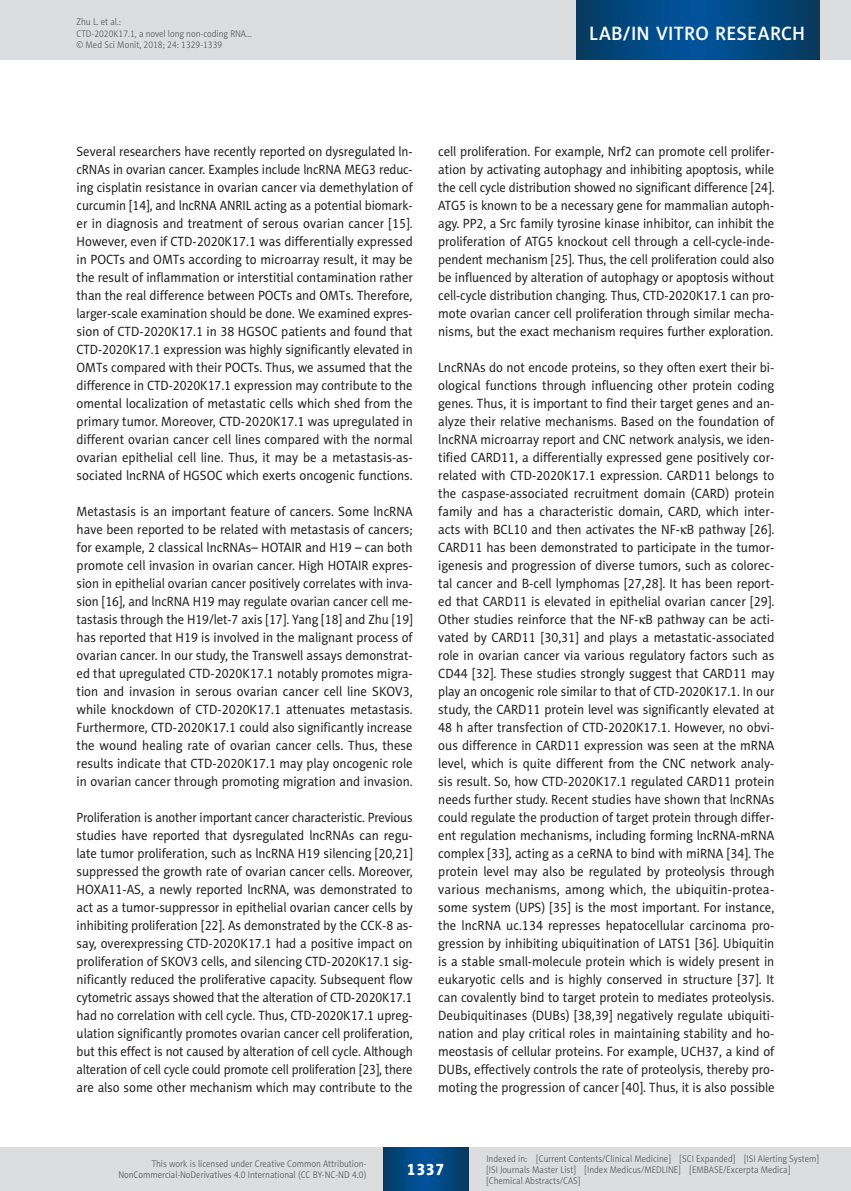
<style>
.page{position:relative;width:851px;height:1191px;background:#fff}
.page>*{position:absolute;margin:0;border:0;box-sizing:border-box;transform-origin:0 0}
.t1{font:19.5px "Naomi Sans EFN Medium";letter-spacing:.01em;color:#fff}
.t2{font:16.5px "Naomi Sans EFN Heavy";color:#fff}
.MSM_Body{font:13.5px/18px "Naomi Sans EFN";color:#231f20;text-align:justify;scale:.95 1}
.MSM_Body-2{font:13.5px/18px "Naomi Sans EFN";color:#231f20;text-align:justify;scale:.94 1}
.MSM_Body-3{font:13.5px/18px "Naomi Sans EFN";color:#231f20;text-align:justify;scale:.93 1}
.t3{font:9.75px/11.2px "Naomi Sans EFN Light";color:#57585a;scale:.9 1}
.s1{font-family:"Standard Sym L"}
</style>
<div class="page">
<div style="left:0;top:1148px;width:850px;height:43px;background:#dcdddf"></div>
<svg style="left:383px;top:1147px;width:85px;height:43px;background:#02477e"></svg>
<div style="left:0;top:0;width:850px;height:60px;background:#dcdddf"></div>
<svg style="left:576px;top:0;width:243px;height:60px;background:#02477e"></svg>
<p class="t3" style="left:77px;top:16px;width:196px">Zhu L. et al.:<br>CTD-2020K17.1, a novel long non-coding RNA… © Med Sci Monit, 2018; 24: 1329-1339</p>
<h1 class="t1" style="left:589px;top:22px;width:217px">LAB/IN VITRO RESEARCH</h1>
<p class="MSM_Body-2" style="left:77px;top:142px;width:359px">Several researchers have recently reported on dysregulated ln&shy;cRNAs in ovarian cancer. Examples include lncRNA MEG3 reduc&shy;ing cisplatin resistance in ovarian cancer via demethylation of curcumin [14], and lncRNA ANRIL acting as a potential biomark&shy;er in diagnosis and treatment of serous ovarian cancer [15].<br>However, even if CTD-2020K17.1 was differentially expressed in POCTs and OMTs according to microarray result, it may be the result of inflammation or interstitial contamination rather than the real difference between POCTs and OMTs. Therefore, larger-scale examination should be done. We examined expres&shy;sion of CTD-2020K17.1 in 38 HGSOC patients and found that CTD-2020K17.1 expression was highly significantly elevated in OMTs compared with their POCTs. Thus, we assumed that the difference in CTD-2020K17.1 expression may contribute to the omental localization of metastatic cells which shed from the primary tumor. Moreover, CTD-2020K17.1 was upregulated in different ovarian cancer cell lines compared with the normal ovarian epithelial cell line. Thus, it may be a metastasis-as&shy;sociated lncRNA of HGSOC which exerts oncogenic functions.</p>
<p class="MSM_Body" style="left:77px;top:502px;width:355px">Metastasis is an important feature of cancers. Some lncRNA have been reported to be related with metastasis of cancers; for example, 2 classical lncRNAs– HOTAIR and H19 – can both promote cell invasion in ovarian cancer. High HOTAIR expres&shy;sion in epithelial ovarian cancer positively correlates with inva&shy;sion [16], and lncRNA H19 may regulate ovarian cancer cell me&shy;tastasis through the H19/let-7 axis [17]. Yang [18] and Zhu [19] has reported that H19 is involved in the malignant process of ovarian cancer. In our study, the Transwell assays demonstrat&shy;ed that upregulated CTD-2020K17.1 notably promotes migra&shy;tion and invasion in serous ovarian cancer cell line SKOV3, while knockdown of CTD-2020K17.1 attenuates metastasis.<br>Furthermore, CTD-2020K17.1 could also significantly increase the wound healing rate of ovarian cancer cells. Thus, these results indicate that CTD-2020K17.1 may play oncogenic role in ovarian cancer through promoting migration and invasion.</p>
<p class="MSM_Body-3" style="left:77px;top:808px;width:363px">Proliferation is another important cancer characteristic. Previous studies have reported that dysregulated lncRNAs can regu&shy;late tumor proliferation, such as lncRNA H19 silencing [20,21] suppressed the growth rate of ovarian cancer cells. Moreover, HOXA11-AS, a newly reported lncRNA, was demonstrated to act as a tumor-suppressor in epithelial ovarian cancer cells by inhibiting proliferation [22]. As demonstrated by the CCK-8 as&shy;say, overexpressing CTD-2020K17.1 had a positive impact on proliferation of SKOV3 cells, and silencing CTD-2020K17.1 sig&shy;nificantly reduced the proliferative capacity. Subsequent flow cytometric assays showed that the alteration of CTD-2020K17.1 had no correlation with cell cycle. Thus, CTD-2020K17.1 upreg&shy;ulation significantly promotes ovarian cancer cell proliferation, but this effect is not caused by alteration of cell cycle. Although alteration of cell cycle could promote cell proliferation [23], there are also some other mechanism which may contribute to the</p>
<p class="MSM_Body" style="left:438px;top:142px;width:355px">cell proliferation. For example, Nrf2 can promote cell prolifer&shy;ation by activating autophagy and inhibiting apoptosis, while the cell cycle distribution showed no significant difference [24].<br>ATG5 is known to be a necessary gene for mammalian autoph&shy;agy. PP2, a Src family tyrosine kinase inhibitor, can inhibit the proliferation of ATG5 knockout cell through a cell-cycle-inde&shy;pendent mechanism [25]. Thus, the cell proliferation could also be influenced by alteration of autophagy or apoptosis without cell-cycle distribution changing. Thus, CTD-2020K17.1 can pro&shy;mote ovarian cancer cell proliferation through similar mecha&shy;nisms, but the exact mechanism requires further exploration.</p>
<p class="MSM_Body" style="left:438px;top:358px;width:355px">LncRNAs do not encode proteins, so they often exert their bi&shy;ological functions through influencing other protein coding genes. Thus, it is important to find their target genes and an&shy;alyze their relative mechanisms. Based on the foundation of lncRNA microarray report and CNC network analysis, we iden&shy;tified CARD11, a differentially expressed gene positively cor&shy;related with CTD-2020K17.1 expression. CARD11 belongs to the caspase-associated recruitment domain (CARD) protein family and has a characteristic domain, CARD, which inter&shy;acts with BCL10 and then activates the NF-<span class="s1">k</span>B pathway [26].<br>CARD11 has been demonstrated to participate in the tumor&shy;igenesis and progression of diverse tumors, such as colorec&shy;tal cancer and B-cell lymphomas [27,28]. It has been report&shy;ed that CARD11 is elevated in epithelial ovarian cancer [29].<br>Other studies reinforce that the NF-<span class="s1">k</span>B pathway can be acti&shy;vated by CARD11 [30,31] and plays a metastatic-associated role in ovarian cancer via various regulatory factors such as CD44 [32]. These studies strongly suggest that CARD11 may play an oncogenic role similar to that of CTD-2020K17.1. In our study, the CARD11 protein level was significantly elevated at 48 h after transfection of CTD-2020K17.1. However, no obvi&shy;ous difference in CARD11 expression was seen at the mRNA level, which is quite different from the CNC network analy&shy;sis result. So, how CTD-2020K17.1 regulated CARD11 protein needs further study. Recent studies have shown that lncRNAs could regulate the production of target protein through differ&shy;ent regulation mechanisms, including forming lncRNA-mRNA complex [33], acting as a ceRNA to bind with miRNA [34]. The protein level may also be regulated by proteolysis through various mechanisms, among which, the ubiquitin-protea&shy;some system (UPS) [35] is the most important. For instance, the lncRNA uc.134 represses hepatocellular carcinoma pro&shy;gression by inhibiting ubiquitination of LATS1 [36]. Ubiquitin is a stable small-molecule protein which is widely present in eukaryotic cells and is highly conserved in structure [37]. It can covalently bind to target protein to mediates proteolysis.<br>Deubiquitinases (DUBs) [38,39] negatively regulate ubiquiti&shy;nation and play critical roles in maintaining stability and ho&shy;meostasis of cellular proteins. For example, UCH37, a kind of DUBs, effectively controls the rate of proteolysis, thereby pro&shy;moting the progression of cancer [40]. Thus, it is also possible</p>
<p class="t3" style="left:118px;top:1158px;width:277px;text-align:right">This work is licensed under Creative Common Attribution-<br>NonCommercial-NoDerivatives 4.0 International (CC BY-NC-ND 4.0)</p>
<p class="t2" style="left:406px;top:1159px;width:40px">1337</p>
<p class="t3" style="left:486px;top:1152px;width:371px">Indexed in: [Current Contents/Clinical Medicine] [SCI Expanded] [ISI Alerting System] [ISI Journals Master List] [Index Medicus/MEDLINE] [EMBASE/Excerpta Medica] [Chemical Abstracts/CAS]</p>
</div>
